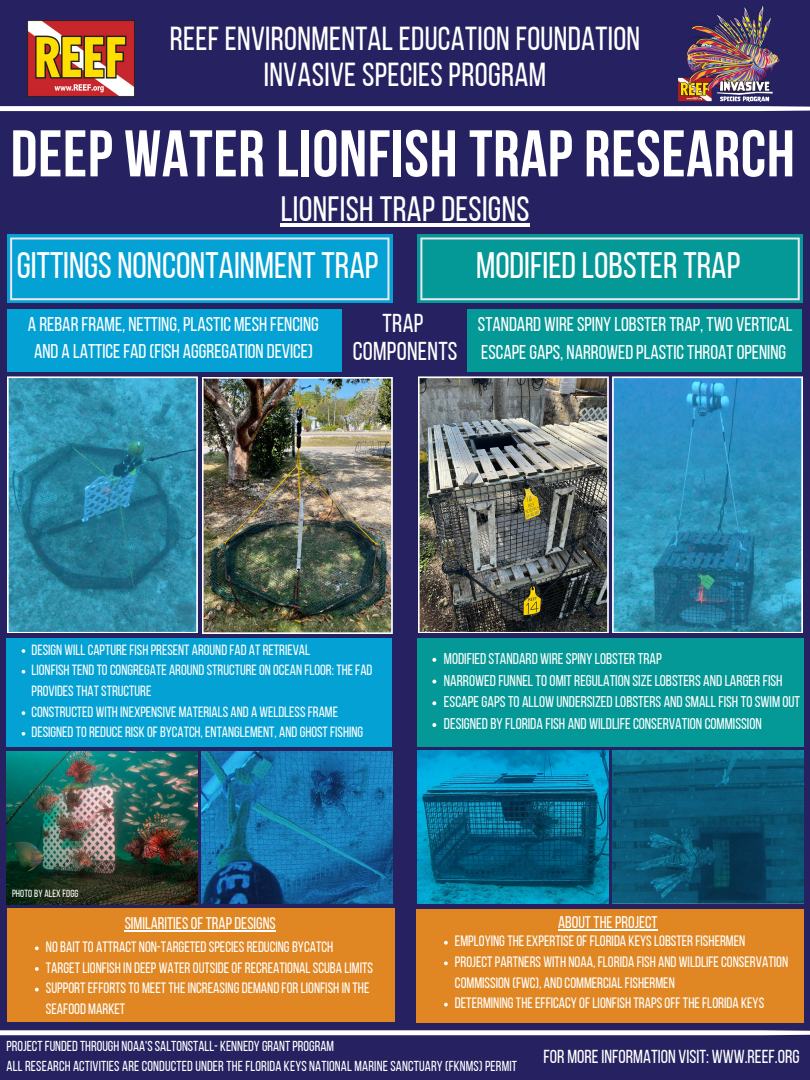
<style>
.page{position:relative;width:810px;height:1080px;background:#262261}
.page>*{position:absolute;margin:0;border:0;box-sizing:border-box;transform-origin:0 0}
.t1{font:700 65.81px "Bebas Neue";letter-spacing:.01em;color:#fff}
.t2{font:36.81px "Bebas Neue";color:#fff}
.t3{font:35.12px "Bebas Neue";letter-spacing:.01em;color:#fff}
.t4{font:33.19px/36.4px "Bebas Neue";letter-spacing:.01em;color:#fff;text-align:center}
.t5{font:25.81px/28.1px "Bebas Neue";letter-spacing:.01em;color:#fff;text-align:center}
.t6{font:19.94px/27.6px "Bebas Neue";color:#fff;text-align:center}
.t7{font:18.75px "Bebas Neue";color:#fff}
.t8{font:16.88px "Bebas Neue";color:#fff}
.t9{font:15.56px/21.8px "Bebas Neue";color:#fff}
.t10{font:15px/20.6px "Bebas Neue";color:#fff}
.t11{font:14.75px/20.7px "Bebas Neue";color:#fff}
.t12{font:14.38px/20.1px "Bebas Neue";letter-spacing:.01em;color:#fff}
.t13{font:10.38px "Bebas Neue";letter-spacing:.01em;color:#fff}
</style>
<div class="page">
<img style="left:28px;top:21px;width:107px;height:75px">
<img style="left:679px;top:5px;width:100px;height:96px">
<svg style="left:0;top:106px;width:810px;height:5px"></svg>
<svg style="left:0;top:1030px;width:810px;height:5px"></svg>
<img style="left:7px;top:751px;width:191px;height:153px">
<svg style="left:7px;top:376px;width:191px;height:257px"></svg>
<img style="left:202px;top:377px;width:191px;height:257px">
<img style="left:418px;top:376px;width:191px;height:257px">
<svg style="left:612px;top:376px;width:191px;height:257px"></svg>
<img style="left:418px;top:751px;width:191px;height:153px">
<img style="left:202px;top:751px;width:190px;height:153px">
<img style="left:613px;top:751px;width:191px;height:152px">
<svg style="left:417px;top:235px;width:386px;height:68px;fill:#049896"></svg>
<svg style="left:420px;top:238px;width:380px;height:62px"></svg>
<hr style="left:281px;top:223px;width:249px;height:4px;background:#fff">
<svg style="left:7px;top:235px;width:385px;height:68px;fill:#04a1d5"></svg>
<svg style="left:10px;top:238px;width:379px;height:62px"></svg>
<div style="left:417px;top:638px;width:387px;height:109px;background:#049896"></div>
<svg style="left:432px;top:658px;width:4px;height:4px"></svg>
<svg style="left:432px;top:680px;width:4px;height:4px"></svg>
<svg style="left:432px;top:701px;width:4px;height:4px"></svg>
<svg style="left:432px;top:723px;width:4px;height:4px"></svg>
<div style="left:6px;top:638px;width:386px;height:109px;background:#04a1d5"></div>
<svg style="left:22px;top:649px;width:3px;height:4px"></svg>
<svg style="left:22px;top:670px;width:3px;height:4px"></svg>
<svg style="left:22px;top:711px;width:3px;height:4px"></svg>
<svg style="left:22px;top:732px;width:3px;height:4px"></svg>
<div style="left:468px;top:309px;width:334px;height:63px;background:#049896"></div>
<div style="left:7px;top:309px;width:334px;height:63px;background:#04a1d5"></div>
<div style="left:416px;top:909px;width:388px;height:113px;background:#e08724"></div>
<hr style="left:558px;top:929px;width:100px;height:1px;background:#fff">
<svg style="left:444px;top:941px;width:4px;height:4px"></svg>
<svg style="left:444px;top:961px;width:4px;height:4px"></svg>
<svg style="left:444px;top:1003px;width:4px;height:3px"></svg>
<div style="left:7px;top:908px;width:387px;height:114px;background:#e08724"></div>
<svg style="left:35px;top:946px;width:4px;height:4px"></svg>
<svg style="left:35px;top:967px;width:4px;height:4px"></svg>
<svg style="left:35px;top:988px;width:4px;height:3px"></svg>
<hr style="left:125px;top:930px;width:151px;height:2px;background:#fff">
<h3 class="t4" style="left:170px;top:23px;width:472px">REEF ENVIRONMENTAL EDUCATION FOUNDATION<br>INVASIVE SPECIES PROGRAM</h3>
<h1 class="t1" style="left:11px;top:127px;width:786px">DEEP WATER LIONFISH TRAP RESEARCH</h1>
<h3 class="t3" style="left:281px;top:195px;width:250px">LIONFISH TRAP DESIGNS</h3>
<h2 class="t2" style="left:17px;top:250px;width:363px">GITTINGS NONCONTAINMENTTRAP</h2>
<h2 class="t2" style="left:476px;top:251px;width:266px">MODIFIEDLOBSTERTRAP</h2>
<h3 class="t6" style="left:28px;top:312px;width:292px">A REBARFRAME, NETTING, PLASTIC MESH FENCING<br>AND A LATTICEFAD(FISH AGGREGATION DEVICE)</h3>
<h3 class="t5" style="left:353px;top:312px;width:106px">TRAP<br>COMPONENTS</h3>
<h3 class="t6" style="left:478px;top:313px;width:316px;text-align:left">STANDARD WIRESPINY LOBSTERTRAP, TWO VERTICAL<br>ESCAPEGAPS, NARROWEDPLASTICTHROATOPENING</h3>
<p class="t11" style="left:32px;top:641px;width:342px">DESIGN WILLCAPTURE FISH PRESENT AROUNDFAD ATRETRIEVAL<br>LIONFISH TENDTO CONGREGATE AROUNDSTRUCTURE ON OCEAN FLOOR:THEFAD PROVIDES THAT STRUCTURE<br>CONSTRUCTED WITH INEXPENSIVE MATERIALS AND A WELDLESS FRAME DESIGNEDTOREDUCERISK OF BYCATCH,ENTANGLEMENT, ANDGHOSTFISHING</p>
<p class="t13" style="left:12px;top:889px;width:68px">PHOTO BY ALEX FOGG</p>
<p class="t8" style="left:125px;top:917px;width:153px">SIMILARITIESOF TRAPDESIGNS</p>
<p class="t10" style="left:46px;top:938px;width:329px">NO BAIT TO ATTRACT NON-TARGETED SPECIESREDUCING BYCATCH TARGETLIONFISH IN DEEP WATER OUTSIDEOF RECREATIONAL SCUBA LIMITS SUPPORTEFFORTS TO MEET THE INCREASING DEMANDFOR LIONFISH IN THE SEAFOOD MARKET</p>
<p class="t9" style="left:444px;top:649px;width:358px">MODIFIEDSTANDARD WIRESPINY LOBSTERTRAP NARROWEDFUNNELTOOMITREGULATION SIZELOBSTERS ANDLARGERFISH ESCAPEGAPSTO ALLOW UNDERSIZEDLOBSTERS ANDSMALLFISH TOSWIM OUT DESIGNEDBY FLORIDA FISH AND WILDLIFECONSERVATION COMMISSION</p>
<p class="t8" style="left:558px;top:915px;width:101px">ABOUT THEPROJECT</p>
<p class="t10" style="left:455px;top:932px;width:335px">EMPLOYING THE EXPERTISE OF FLORIDA KEYSLOBSTER FISHERMEN<br>PROJECT PARTNERS WITH NOAA, FLORIDA FISH AND WILDLIFECONSERVATION COMMISSION (FWC), AND COMMERCIAL FISHERMEN<br>DETERMININGTHE EFFICACY OF LIONFISH TRAPSOFF THE FLORIDA KEYS</p>
<p class="t12" style="left:6px;top:1038px;width:512px">PROJECTFUNDEDTHROUGH NOAA'SSALTONSTALL- KENNEDY GRANTPROGRAM<br>ALL RESEARCH ACTIVITIES ARE CONDUCTED UNDER THE FLORIDA KEYS NATIONAL MARINE SANCTUARY (FKNMS) PERMIT</p>
<p class="t7" style="left:544px;top:1048px;width:258px">FOR MOREINFORMATION VISIT: WWW.REEF.ORG</p>
</div>
